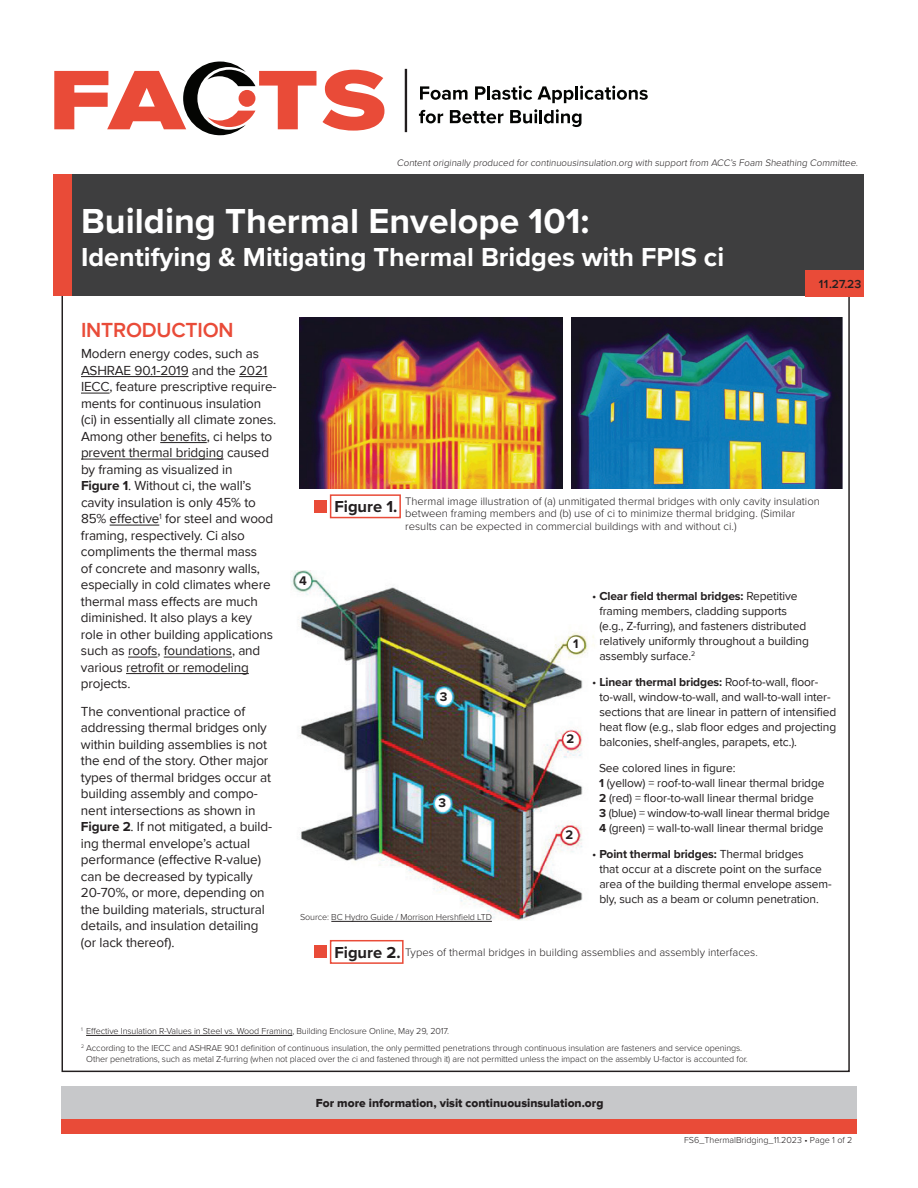
<style>
.page{position:relative;width:918px;height:1188px;background:#fff}
.page>*{position:absolute;margin:0;border:0;box-sizing:border-box;transform-origin:0 0}
.t1{font:106.2px "Proxima Nova S Extrabld";letter-spacing:-.005em;color:#e94b38;scale:1.18 1}
.t2{font:700 36px "Proxima Nova";color:#fff}
.t3{font:700 27px "Proxima Nova";color:#fff}
.t4{font:600 21px "Proxima Nova";letter-spacing:-.01em;color:#e94b38}
.t5{font:700 16.5px "Proxima Nova";color:#231f20}
.t6{font:13.5px/16.5px "Proxima Nova";letter-spacing:-.01em;color:#231f20}
.t7{font:700 12.9px "Proxima Nova";color:#231f20}
.t8{font:12px/15px "Proxima Nova";letter-spacing:-.01em;color:#231f20}
.t9{font:12px "Proxima Nova Extrabld";color:#231f20}
.t10{font:600 12px "Proxima Nova";color:#231f20}
.t11{font:300 11.25px/12.8px "Proxima Nova";color:#231f20}
.t12{font:300 9.75px "Proxima Nova";color:#231f20}
.t13{font:300 9px/17.5px "Proxima Nova";letter-spacing:-.01em;color:#231f20}
.s1{color:#fff}
.s2{font-weight:700}
.s3{font-weight:700;font-size:16.5px}
</style>
<div class="page">
<div style="left:54px;top:175px;width:810px;height:121px;background:#3e3e3f"></div>
<div style="left:53px;top:175px;width:18px;height:121px;background:#e94b38"></div>
<hr style="left:81px;top:376px;width:108px;height:1px;background:#231f20">
<svg style="left:239px;top:376px;width:28px;height:1px"></svg>
<svg style="left:81px;top:393px;width:29px;height:1px"></svg>
<hr style="left:160px;top:442px;width:47px;height:1px;background:#231f20">
<hr style="left:81px;top:459px;width:143px;height:1px;background:#231f20">
<hr style="left:110px;top:525px;width:49px;height:1px;background:#231f20">
<svg style="left:128px;top:657px;width:29px;height:1px"></svg>
<hr style="left:164px;top:657px;width:68px;height:1px;background:#231f20">
<hr style="left:126px;top:673px;width:123px;height:1px;background:#231f20">
<div style="left:806px;top:270px;width:58px;height:26px;background:#e94b38"></div>
<hr style="left:86px;top:1035px;width:206px;height:1px;background:#231f20">
<svg style="left:183px;top:62px;width:72px;height:73px"></svg>
<svg style="left:420px;top:86px;width:48px;height:14px"></svg>
<svg style="left:475px;top:86px;width:11px;height:14px"></svg>
<hr style="left:487px;top:86px;width:3px;height:14px;background:#040503">
<svg style="left:492px;top:86px;width:40px;height:14px"></svg>
<svg style="left:538px;top:86px;width:36px;height:17px"></svg>
<hr style="left:575px;top:86px;width:3px;height:14px;background:#040503">
<svg style="left:580px;top:86px;width:68px;height:14px"></svg>
<svg style="left:419px;top:110px;width:24px;height:13px"></svg>
<svg style="left:450px;top:110px;width:54px;height:13px"></svg>
<svg style="left:510px;top:109px;width:71px;height:18px"></svg>
<hr style="left:405px;top:69px;width:2px;height:63px;background:#211d1e">
<div style="left:330px;top:494px;width:71px;height:24px;border:2px solid #e94b38"></div>
<div style="left:314px;top:500px;width:13px;height:12px;background:#e94b38"></div>
<img style="left:300px;top:317px;width:263px;height:172px">
<img style="left:572px;top:317px;width:271px;height:172px">
<div style="left:62px;top:1086px;width:795px;height:33px;background:#c7c8ca"></div>
<div style="left:62px;top:1119px;width:795px;height:15px;background:#e94b38"></div>
<img style="left:291px;top:571px;width:304px;height:349px">
<hr style="left:331px;top:921px;width:161px;height:1px;background:#231f20">
<div style="left:296px;top:573px;width:15px;height:16px;background:#fff;border-radius:50%"></div>
<div style="left:437px;top:689px;width:15px;height:16px;background:#fff;border-radius:50%"></div>
<div style="left:435px;top:796px;width:15px;height:15px;background:#fff;border-radius:50%"></div>
<div style="left:568px;top:637px;width:15px;height:15px;background:#fff;border-radius:50%"></div>
<div style="left:564px;top:732px;width:14px;height:15px;background:#fff;border-radius:50%"></div>
<div style="left:563px;top:827px;width:14px;height:16px;background:#fff;border-radius:50%"></div>
<div style="left:330px;top:940px;width:74px;height:24px;border:2px solid #e94b38"></div>
<div style="left:314px;top:946px;width:13px;height:12px;background:#e94b38"></div>
<h1 class="t1" style="left:47px;top:33px;width:289px">fa<span class="s1">c</span>ts</h1>
<p class="t12" style="left:397px;top:156px;width:464px">Content originally produced for continuousinsulation.org with support from ACC’s Foam Sheathing Committee.</p>
<h2 class="t2" style="left:81px;top:195px;width:510px">Building Thermal Envelope 101:</h2>
<h3 class="t3" style="left:81px;top:237px;width:645px">Identifying &amp; Mitigating Thermal Bridges with FPIS ci</h3>
<h3 class="t4" style="left:81px;top:318px;width:154px">INTRODUCTION</h3>
<p class="t10" style="left:819px;top:277px;width:44px">11.27.23</p>
<p class="t6" style="left:81px;top:346px;width:197px">Modern energy codes, such as<br>ASHRAE 90.1-2019 and the 2021<br>IECC, feature prescriptive require&shy;ments for continuous insulation (ci) in essentially all climate zones.<br>Among other benefits, ci helps to prevent thermal bridging caused by framing as visualized in<br><span class="s2">Figure 1</span>. Without ci, the wall’s cavity insulation is only 45% to<br>85% effective<sup>1</sup> for steel and wood framing, respectively. Ci also compliments the thermal mass<br>of concrete and masonry walls, especially in cold climates where thermal mass effects are much diminished. It also plays a key role in other building applications such as roofs, foundations, and various retrofit or remodeling projects.</p>
<p class="t6" style="left:81px;top:703px;width:193px">The conventional practice of addressing thermal bridges only within building assemblies is not the end of the story. Other major types of thermal bridges occur at building assembly and compo&shy;nent intersections as shown in<br><span class="s2">Figure 2</span>. If not mitigated, a build&shy;ing thermal envelope’s actual performance (effective R-value) can be decreased by typically<br>20-70%, or more, depending on the building materials, structural details, and insulation detailing (or lack thereof).</p>
<p class="t7" style="left:299px;top:571px;width:9px">4</p>
<p class="t5" style="left:334px;top:494px;width:65px">Figure 1.</p>
<p class="t11" style="left:405px;top:494px;width:416px">Thermal image illustration of (a) unmitigated thermal bridges with only cavity insulation between framing members and (b) use of ci to minimize thermal bridging. (Similar results can be expected in commercial buildings with and without ci.)</p>
<p class="t7" style="left:440px;top:687px;width:9px">3</p>
<p class="t7" style="left:438px;top:793px;width:9px">3</p>
<p class="t7" style="left:573px;top:635px;width:7px">1</p>
<p class="t7" style="left:566px;top:729px;width:9px">2</p>
<p class="t7" style="left:565px;top:825px;width:9px">2</p>
<p class="t8" style="left:599px;top:589px;width:211px;text-indent:-7px">• <span class="s2">Clear field thermal bridges:</span> Repetitive framing members, cladding supports (e.g., Z-furring), and fasteners distributed relatively uniformly throughout a building assembly surface.<sup>2</sup></p>
<p class="t8" style="left:599px;top:675px;width:238px;text-indent:-7px">• <span class="s2">Linear thermal bridges:</span> Roof-to-wall, floor&shy;to-wall, window-to-wall, and wall-to-wall inter&shy;sections that are linear in pattern of intensified heat flow (e.g., slab floor edges and projecting balconies, shelf-angles, parapets, etc.).</p>
<p class="t8" style="left:599px;top:761px;width:233px">See colored lines in figure:<br><span class="s2">1</span> (yellow) = roof-to-wall linear thermal bridge <span class="s2">2</span> (red) = floor-to-wall linear thermal bridge<br><span class="s2">3</span> (blue) = window-to-wall linear thermal bridge <span class="s2">4</span> (green) = wall-to-wall linear thermal bridge</p>
<p class="t8" style="left:599px;top:846px;width:234px;text-indent:-7px">• <span class="s2">Point thermal bridges:</span> Thermal bridges<br>that occur at a discrete point on the surface area of the building thermal envelope assem&shy;bly, such as a beam or column penetration.</p>
<p class="t13" style="left:300px;top:908px;width:193px">Source: BC Hydro Guide / Morrison Hershfield LTD</p>
<p class="t11" style="left:334px;top:945px;width:425px"><span class="s3">Figure 2.</span> Types of thermal bridges in building assemblies and assembly interfaces.</p>
<p class="t13" style="left:81px;top:1022px;width:663px"><sup>1</sup> Effective Insulation R-Values in Steel vs. Wood Framing, Building Enclosure Online, May 29, 2017.<br><sup>2</sup> According to the IECC and ASHRAE 90.1 definition of continuous insulation, the only permitted penetrations through continuous insulation are fasteners and service openings.</p>
<p class="t13" style="left:86px;top:1050px;width:663px">Other penetrations, such as metal Z-furring (when not placed over the ci and fastened through it) are not permitted unless the impact on the assembly U-factor is accounted for.</p>
<p class="t9" style="left:316px;top:1097px;width:289px">For more information, visit continuousinsulation.org</p>
<p class="t13" style="left:684px;top:1130px;width:170px">FS6_ThermalBridging_11.2023 • Page 1 of 2</p>
</div>
